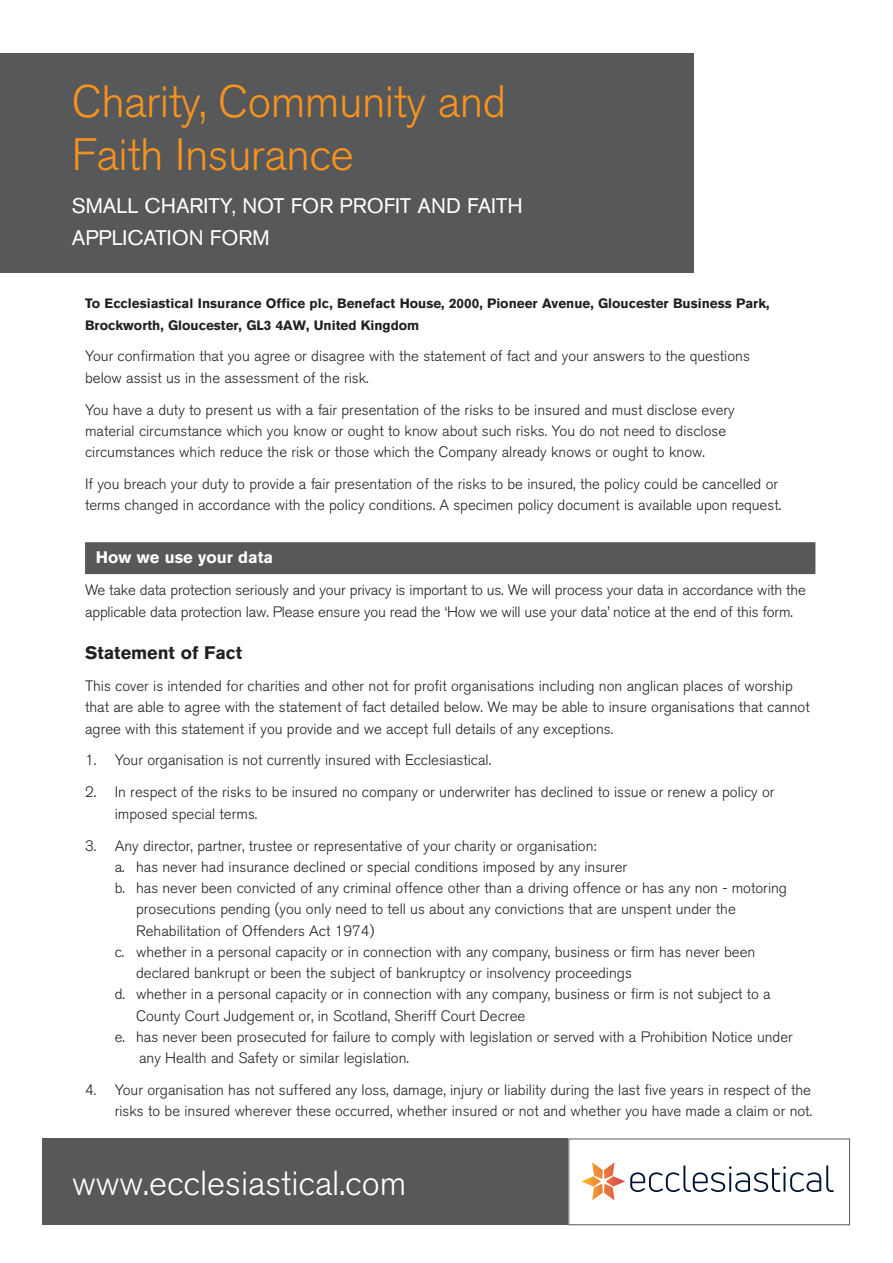
<style>
.page{position:relative;width:893px;height:1263px;background:#fff}
.page>*{position:absolute;margin:0;border:0;box-sizing:border-box;transform-origin:0 0}
.t1{font:300 45px/53.1px "Akzidenz Grotesk BQ";letter-spacing:-.01em;color:#f7931d}
.t2{font:300 34.5px "Akzidenz Grotesk BQ";color:#fff}
.t3{font:21px/32px "Akzidenz Grotesk BQ";color:#fff}
.t4{font:700 18px "Akzidenz Grotesk BQ";color:#231f20}
.t5{font:700 16.5px "Akzidenz Grotesk BQ";color:#fff}
.t6{font:300 15px/21.3px "Akzidenz Grotesk BQ";color:#231f20}
.t7{font:700 13.5px/21.3px "Akzidenz Grotesk BQ";color:#231f20}
</style>
<div class="page">
<div style="left:0;top:53px;width:694px;height:220px;background:#57585a"></div>
<div style="left:85px;top:542px;width:730px;height:32px;background:#57585a"></div>
<div style="left:43px;top:1138px;width:525px;height:87px;background:#57585a"></div>
<div style="left:568px;top:1138px;width:282px;height:87px;border:1px solid #57585a"></div>
<svg style="left:581px;top:1162px;width:253px;height:38px"></svg>
<p class="t1" style="left:72px;top:80px;width:436px">Charity, Community and<br>Faith Insurance</p>
<p class="t3" style="left:72px;top:192px;width:452px">SMALL CHARITY, NOT FOR PROFIT AND FAITH<br>APPLICATION FORM</p>
<p class="t7" style="left:85px;top:294px;width:686px">To Ecclesiastical Insurance Offce plc, Benefact House, 2000, Pioneer Avenue, Gloucester Business Park,<br>Brockworth, Gloucester, GL3 4AW, United Kingdom</p>
<p class="t6" style="left:85px;top:347px;width:666px">Your confrmation that you agree or disagree with the statement of fact and your answers to the questions below assist us in the assessment of the risk.</p>
<p class="t6" style="left:85px;top:400px;width:651px">You have a duty to present us with a fair presentation of the risks to be insured and must disclose every material circumstance which you know or ought to know about such risks. You do not need to disclose circumstances which reduce the risk or those which the Company already knows or ought to know.</p>
<p class="t6" style="left:85px;top:475px;width:698px">If you breach your duty to provide a fair presentation of the risks to be insured, the policy could be cancelled or terms changed in accordance with the policy conditions. A specimen policy document is available upon request.</p>
<p class="t5" style="left:96px;top:552px;width:179px">How we use your data</p>
<p class="t6" style="left:85px;top:581px;width:722px">We take data protection seriously and your privacy is important to us. We will process your data in accordance with the applicable data protection law. Please ensure you read the ‘How we will use your data’ notice at the end of this form.</p>
<h4 class="t4" style="left:85px;top:646px;width:158px">Statement of Fact</h4>
<p class="t6" style="left:85px;top:677px;width:726px">This cover is intended for charities and other not for proft organisations including non anglican places of worship that are able to agree with the statement of fact detailed below. We may be able to insure organisations that cannot agree with this statement if you provide and we accept full details of any exceptions.</p>
<p class="t6" style="left:85px;top:751px;width:408px">1. Your organisation is not currently insured with Ecclesiastical.</p>
<p class="t6" style="left:115px;top:783px;width:661px;text-indent:-30px">2. In respect of the risks to be insured no company or underwriter has declined to issue or renew a policy or imposed special terms.</p>
<p class="t6" style="left:85px;top:836px;width:513px">3. Any director, partner, trustee or representative of your charity or organisation:</p>
<p class="t6" style="left:115px;top:858px;width:514px">a. has never had insurance declined or special conditions imposed by any insurer</p>
<p class="t6" style="left:136px;top:879px;width:652px;text-indent:-21px">b. has never been convicted of any criminal offence other than a driving offence or has any non - motoring prosecutions pending (you only need to tell us about any convictions that are unspent under the<br>Rehabilitation of Offenders Act 1974)</p>
<p class="t6" style="left:136px;top:943px;width:621px;text-indent:-21px">c. whether in a personal capacity or in connection with any company, business or firm has never been declared bankrupt or been the subject of bankruptcy or insolvency proceedings</p>
<p class="t6" style="left:136px;top:985px;width:636px;text-indent:-21px">d. whether in a personal capacity or in connection with any company, business or firm is not subject to a<br>County Court Judgement or, in Scotland, Sheriff Court Decree</p>
<p class="t6" style="left:139px;top:1028px;width:655px;text-indent:-24px">e. has never been prosecuted for failure to comply with legislation or served with a Prohibition Notice under any Health and Safety or similar legislation.</p>
<p class="t6" style="left:85px;top:1081px;width:729px;text-align:right">4. Your organisation has not suffered any loss, damage, injury or liability during the last five years in respect of the risks to be insured wherever these occurred, whether insured or not and whether you have made a claim or not.</p>
<p class="t2" style="left:72px;top:1171px;width:336px">www.ecclesiastical.com</p>
</div>
